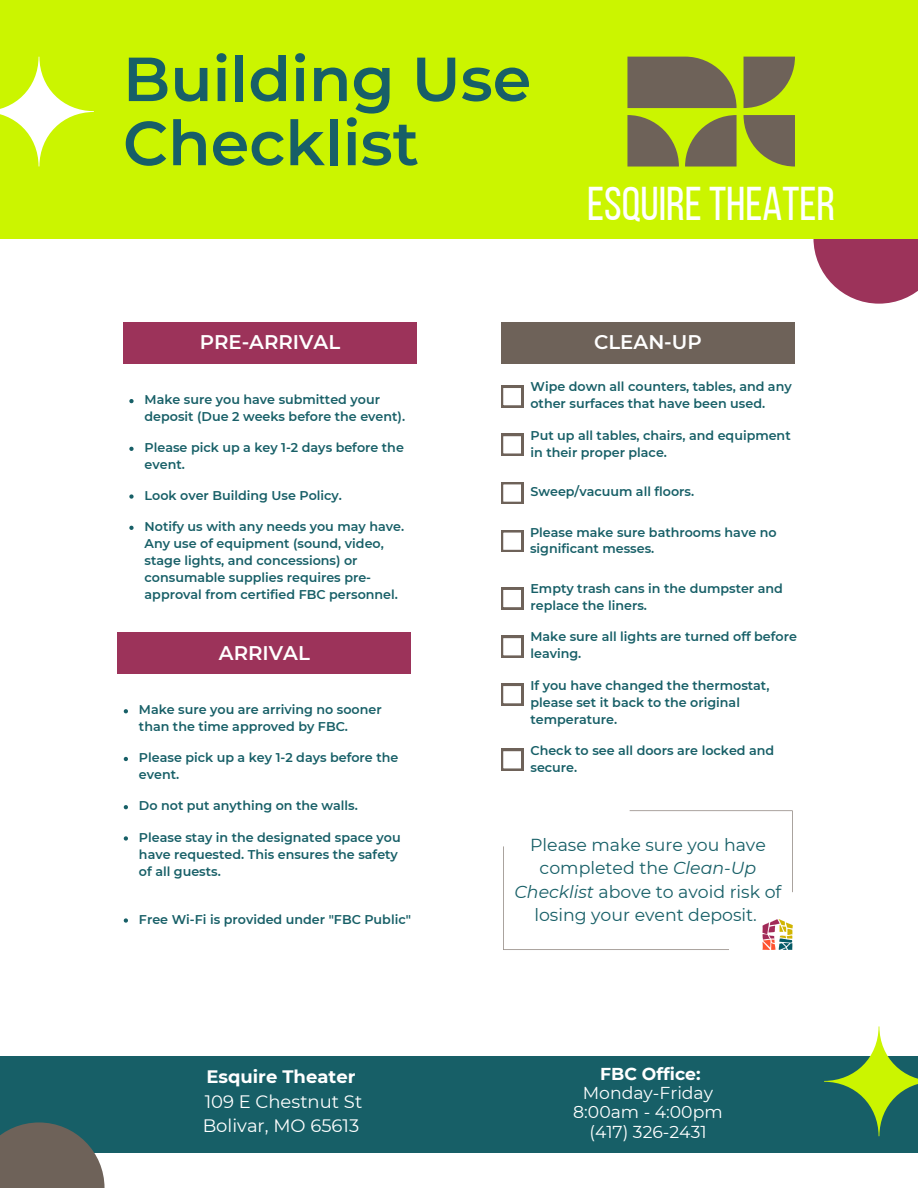
<style>
.page{position:relative;width:918px;height:1188px;background:#fff}
.page>*{position:absolute;margin:0;border:0;box-sizing:border-box;transform-origin:0 0}
.t1{font:600 62.1px/64.2px "Montserrat";color:#175f67}
.t2{font:47.25px "Bebas Neue";color:#fff}
.t3{font:600 19.8px "Montserrat";color:#fff}
.t4{font:18px "Montserrat";color:#fff}
.t5{font:700 18px "Montserrat";color:#fff}
.t6{font:17.4px/23.7px "Montserrat";color:#175f67;text-align:center}
.t7{font:17.25px "Montserrat";color:#fff}
.t8{font:700 17.25px "Montserrat";color:#fff}
.t9{font:600 12.75px/17px "Montserrat";color:#175f67}
.s1{font-style:italic}
</style>
<div class="page">
<div style="left:123px;top:322px;width:294px;height:42px;background:#9c335a"></div>
<div style="left:117px;top:632px;width:294px;height:42px;background:#9c335a"></div>
<div style="left:0;top:1056px;width:918px;height:97px;background:#175f67"></div>
<svg style="left:813px;top:238px;width:105px;height:66px"></svg>
<div style="left:0;top:0;width:918px;height:238px;background:#cbf500"></div>
<svg style="left:0;top:57px;width:94px;height:110px"></svg>
<svg style="left:824px;top:1026px;width:94px;height:110px"></svg>
<svg style="left:627px;top:57px;width:168px;height:110px"></svg>
<svg style="left:0;top:1122px;width:105px;height:66px;fill:#6e6259"></svg>
<div style="left:501px;top:322px;width:294px;height:42px;background:#6e6259"></div>
<div style="left:501px;top:386px;width:22px;height:22px;background:#6e6259"></div>
<svg style="left:503px;top:388px;width:18px;height:18px"></svg>
<div style="left:501px;top:434px;width:22px;height:22px;background:#6e6259"></div>
<svg style="left:503px;top:436px;width:18px;height:18px"></svg>
<svg style="left:501px;top:482px;width:22px;height:22px"></svg>
<svg style="left:501px;top:530px;width:22px;height:22px"></svg>
<svg style="left:501px;top:588px;width:22px;height:21px"></svg>
<div style="left:501px;top:636px;width:22px;height:22px;background:#6e6259"></div>
<svg style="left:503px;top:638px;width:18px;height:18px"></svg>
<div style="left:501px;top:684px;width:22px;height:22px;background:#6e6259"></div>
<svg style="left:503px;top:686px;width:18px;height:18px"></svg>
<div style="left:501px;top:749px;width:22px;height:22px;background:#6e6259"></div>
<svg style="left:503px;top:751px;width:18px;height:18px"></svg>
<svg style="left:503px;top:811px;width:289px;height:139px"></svg>
<svg style="left:129px;top:399px;width:5px;height:4px"></svg>
<svg style="left:129px;top:447px;width:5px;height:4px"></svg>
<svg style="left:129px;top:494px;width:5px;height:5px"></svg>
<svg style="left:129px;top:526px;width:5px;height:4px"></svg>
<svg style="left:124px;top:805px;width:4px;height:4px"></svg>
<svg style="left:124px;top:836px;width:4px;height:5px"></svg>
<svg style="left:124px;top:918px;width:4px;height:5px"></svg>
<svg style="left:124px;top:709px;width:4px;height:4px"></svg>
<svg style="left:124px;top:757px;width:4px;height:4px"></svg>
<img style="left:762px;top:919px;width:31px;height:31px">
<p class="t1" style="left:123px;top:47px;width:410px">Building Use<br>Checklist</p>
<p class="t3" style="left:200px;top:330px;width:142px">PRE-ARRIVAL</p>
<p class="t2" style="left:587px;top:185px;width:249px">ESQUIRE THEATER</p>
<p class="t3" style="left:594px;top:330px;width:109px">CLEAN-UP</p>
<p class="t9" style="left:530px;top:378px;width:263px">Wipe down all counters, tables, and any</p>
<p class="t9" style="left:145px;top:391px;width:237px">Make sure you have submitted your</p>
<p class="t9" style="left:530px;top:395px;width:236px">other surfaces that have been used.</p>
<p class="t9" style="left:145px;top:408px;width:262px">deposit (Due 2 weeks before the event).</p>
<p class="t9" style="left:145px;top:439px;width:261px">Please pick up a key 1-2 days before the event.</p>
<p class="t9" style="left:145px;top:487px;width:199px">Look over Building Use Policy.</p>
<p class="t9" style="left:145px;top:518px;width:261px">Notify us with any needs you may have.<br>Any use of equipment (sound, video, stage lights, and concessions) or consumable supplies requires pre&shy;approval from certified FBC personnel.</p>
<p class="t3" style="left:219px;top:640px;width:92px">ARRIVAL</p>
<p class="t9" style="left:139px;top:701px;width:244px">Make sure you are arriving no sooner than the time approved by FBC.</p>
<p class="t9" style="left:139px;top:749px;width:261px">Please pick up a key 1-2 days before the event.</p>
<p class="t9" style="left:139px;top:797px;width:220px">Do not put anything on the walls.</p>
<p class="t9" style="left:139px;top:829px;width:263px">Please stay in the designated space you have requested. This ensures the safety of all guests.</p>
<p class="t9" style="left:139px;top:911px;width:273px">Free Wi-Fi is provided under "FBC Public"</p>
<p class="t5" style="left:206px;top:1066px;width:151px">Esquire Theater</p>
<p class="t4" style="left:205px;top:1090px;width:159px">109 E Chestnut St</p>
<p class="t4" style="left:203px;top:1115px;width:158px">Bolivar, MO 65613</p>
<p class="t9" style="left:530px;top:427px;width:262px">Put up all tables, chairs, and equipment in their proper place.</p>
<p class="t9" style="left:530px;top:483px;width:165px">Sweep/vacuum all floors.</p>
<p class="t9" style="left:530px;top:523px;width:248px">Please make sure bathrooms have no significant messes.</p>
<p class="t9" style="left:530px;top:580px;width:254px">Empty trash cans in the dumpster and replace the liners.</p>
<p class="t9" style="left:530px;top:628px;width:268px">Make sure all lights are turned off before leaving.</p>
<p class="t9" style="left:530px;top:677px;width:241px">If you have changed the thermostat, please set it back to the original temperature.</p>
<p class="t9" style="left:530px;top:742px;width:245px">Check to see all doors are locked and secure.</p>
<p class="t6" style="left:515px;top:832px;width:268px">Please make sure you have completed the <span class="s1">Clean-Up<br>Checklist</span> above to avoid risk of losing your event deposit.</p>
<p class="t8" style="left:600px;top:1063px;width:102px">FBC Office:</p>
<p class="t7" style="left:583px;top:1082px;width:132px">Monday-Friday</p>
<p class="t7" style="left:573px;top:1102px;width:151px">8:00am - 4:00pm</p>
<p class="t7" style="left:589px;top:1121px;width:119px">(417) 326-2431</p>
</div>
